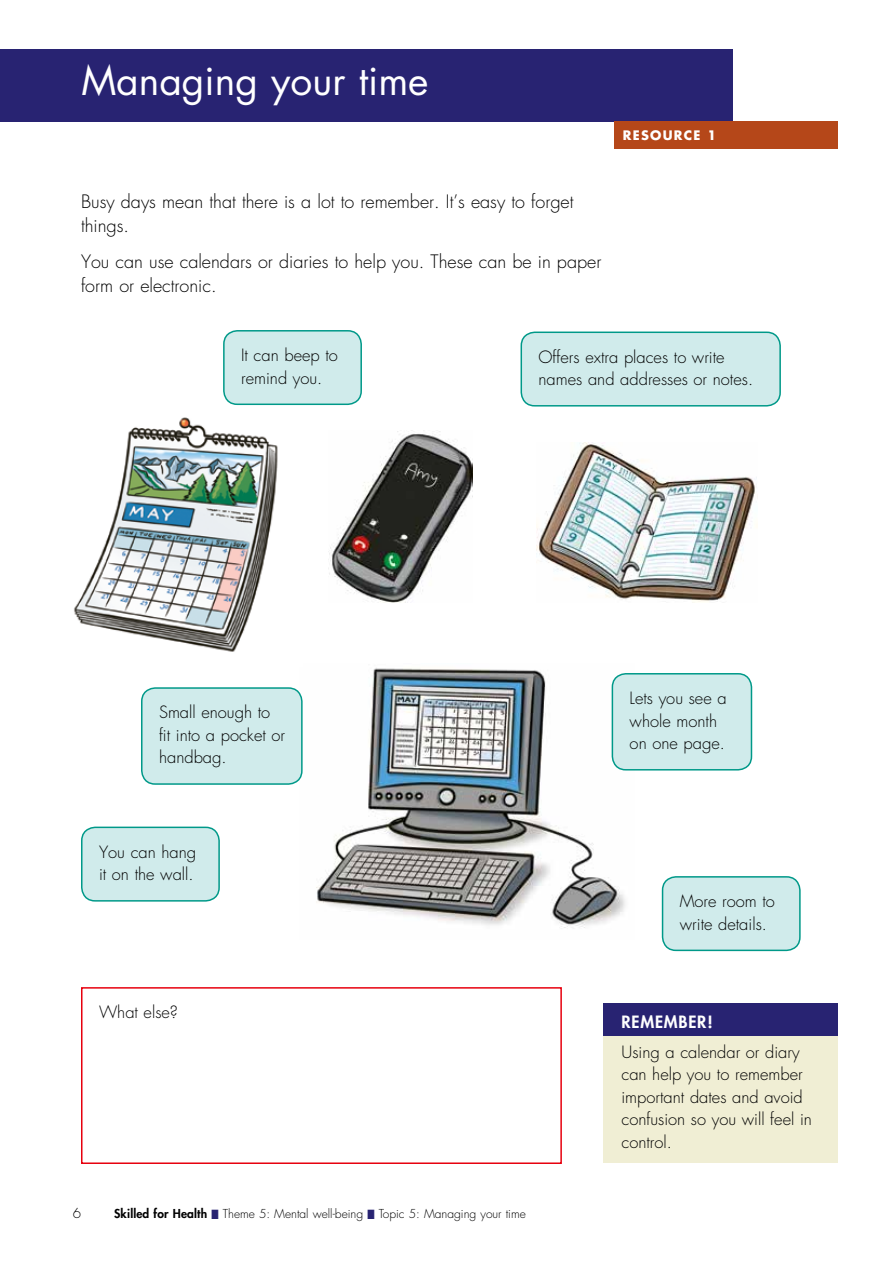
<style>
.page{position:relative;width:893px;height:1263px;background:#fff}
.page>*{position:absolute;margin:0;border:0;box-sizing:border-box;transform-origin:0 0}
.t1{font:39px "Futura Std";color:#fff}
.t2{font:300 18px/24px "Futura Std";color:#000}
.t3{font:300 16.5px/22.5px "Futura Std";color:#000}
.t4{font:800 16.5px "Futura Std";letter-spacing:.05em;color:#fff}
.t5{font:300 13.5px "Futura Std";color:#000}
.t6{font:700 12.75px "Futura Std";letter-spacing:.1em;color:#fff}
.t7{font:300 12px "Futura Std";color:#000}
.s1{font-weight:800}
.s2{color:#282372}
</style>
<div class="page">
<img style="left:316px;top:668px;width:318px;height:260px">
<img style="left:537px;top:443px;width:220px;height:160px">
<div style="left:0;top:50px;width:732px;height:72px;background:#282372"></div>
<div style="left:614px;top:122px;width:223px;height:27px;background:#b54719"></div>
<div style="left:662px;top:877px;width:138px;height:73px;background:#d0ebeb;border-radius:14px"></div>
<div style="left:662px;top:876px;width:139px;height:75px;border:2px solid #009989;border-radius:14px"></div>
<div style="left:82px;top:827px;width:137px;height:74px;background:#d0ebeb;border-radius:14px"></div>
<div style="left:81px;top:827px;width:139px;height:74px;border:2px solid #009989;border-radius:14px"></div>
<div style="left:81px;top:987px;width:481px;height:177px;border:2px solid #e7000e"></div>
<div style="left:142px;top:688px;width:160px;height:96px;background:#d0ebeb;border-radius:14px"></div>
<div style="left:141px;top:687px;width:162px;height:98px;border:2px solid #009989;border-radius:14px"></div>
<div style="left:521px;top:332px;width:259px;height:74px;background:#d0ebeb;border-radius:14px"></div>
<div style="left:520px;top:332px;width:261px;height:74px;border:2px solid #009989;border-radius:14px"></div>
<div style="left:603px;top:1004px;width:234px;height:159px;background:#f0eed4"></div>
<div style="left:603px;top:1004px;width:234px;height:32px;background:#282372"></div>
<img style="left:74px;top:417px;width:204px;height:235px">
<img style="left:328px;top:430px;width:145px;height:172px">
<div style="left:224px;top:331px;width:137px;height:73px;background:#d0ebeb;border-radius:14px"></div>
<div style="left:223px;top:330px;width:139px;height:75px;border:2px solid #009989;border-radius:14px"></div>
<div style="left:612px;top:674px;width:139px;height:96px;background:#d0ebeb;border-radius:14px"></div>
<div style="left:612px;top:673px;width:140px;height:97px;border:2px solid #009989;border-radius:14px"></div>
<h1 class="t1" style="left:81px;top:55px;width:349px">Managing your time</h1>
<p class="t2" style="left:81px;top:190px;width:494px">Busy days mean that there is a lot to remember. It’s easy to forget things.</p>
<p class="t2" style="left:81px;top:250px;width:522px">You can use calendars or diaries to help you. These can be in paper form or electronic.</p>
<p class="t6" style="left:623px;top:126px;width:95px">RESOURCE 1</p>
<p class="t3" style="left:241px;top:344px;width:98px">It can beep to remind you.</p>
<p class="t3" style="left:539px;top:346px;width:216px">Offers extra places to write names and addresses or notes.</p>
<p class="t3" style="left:159px;top:701px;width:128px">Small enough to fit into a pocket or handbag.</p>
<p class="t3" style="left:99px;top:841px;width:99px">You can hang it on the wall.</p>
<p class="t3" style="left:99px;top:1001px;width:81px">What else?</p>
<p class="t5" style="left:73px;top:1204px;width:10px">6</p>
<p class="t7" style="left:114px;top:1206px;width:413px"><span class="s1">Skilled for Health</span> <span class="s2">■</span> Theme 5: Mental well-being <span class="s2">■</span> Topic 5: Managing your time</p>
<p class="t3" style="left:630px;top:687px;width:98px">Lets you see a whole month on one page.</p>
<p class="t3" style="left:680px;top:890px;width:97px">More room to write details.</p>
<p class="t4" style="left:621px;top:1011px;width:93px">REMEMBER!</p>
<p class="t3" style="left:621px;top:1041px;width:192px">Using a calendar or diary can help you to remember important dates and avoid confusion so you will feel in control.</p>
</div>
